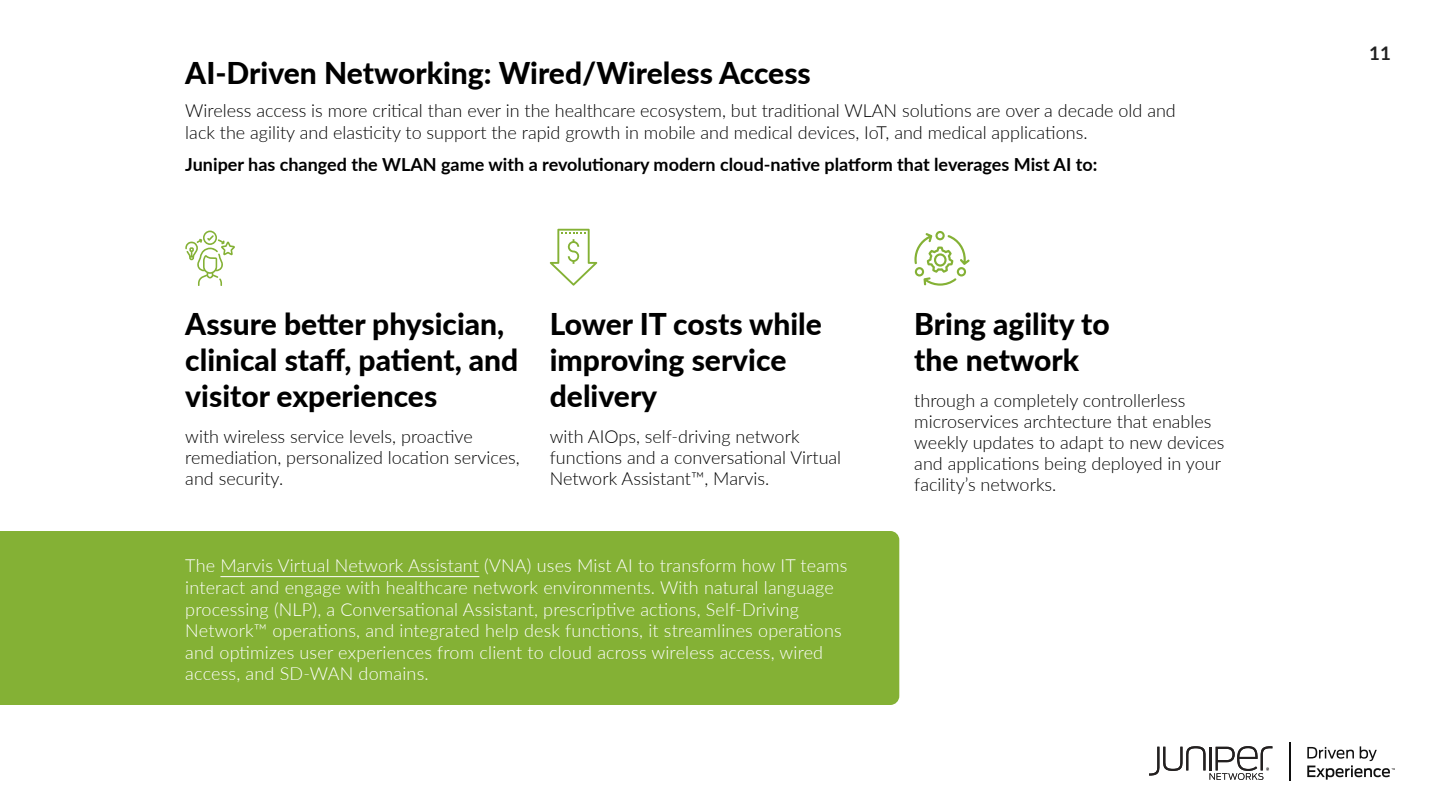
<style>
.page{position:relative;width:1440px;height:810px;background:#fff}
.page>*{position:absolute;margin:0;border:0;box-sizing:border-box;transform-origin:0 0}
.t1{font:800 30px/36px "Lato";color:#000}
.t2{font:700 18.75px "Lato";color:#212121}
.t3{font:300 18px/21px "Lato";color:#000}
.t4{font:300 18px/21.6px "Lato";letter-spacing:.01em;color:#fff}
.t5{font:700 18px "Lato";color:#000}
</style>
<div class="page">
<hr style="left:1289px;top:742px;width:2px;height:39px;background:#0f0f0f">
<svg style="left:1149px;top:746px;width:123px;height:34px"></svg>
<svg style="left:1307px;top:746px;width:88px;height:34px"></svg>
<svg style="left:550px;top:229px;width:47px;height:57px"></svg>
<svg style="left:185px;top:231px;width:50px;height:55px"></svg>
<svg style="left:914px;top:231px;width:56px;height:55px"></svg>
<div style="left:0;top:531px;width:899px;height:174px;background:#84b135"></div>
<hr style="left:220px;top:576px;width:259px;height:1px;background:#fff">
<h1 class="t1" style="left:185px;top:54px;width:627px">AI-Driven Networking: Wired/Wireless Access</h1>
<p class="t3" style="left:185px;top:100px;width:992px;line-height:21.6px">Wireless access is more critical than ever in the healthcare ecosystem, but traditional WLAN solutions are over a decade old and lack the agility and elasticity to support the rapid growth in mobile and medical devices, IoT, and medical applications.</p>
<p class="t5" style="left:185px;top:151px;width:914px">Juniper has changed the WLAN game with a revolutionary modern cloud-native platform that leverages Mist AI to:</p>
<h1 class="t1" style="left:185px;top:305px;width:335px">Assure better physician, clinical staff, patient, and visitor experiences</h1>
<p class="t3" style="left:185px;top:426px;width:336px">with wireless service levels, proactive remediation, personalized location services, and security.</p>
<h1 class="t1" style="left:550px;top:305px;width:274px">Lower IT costs while improving service delivery</h1>
<p class="t3" style="left:550px;top:426px;width:293px">with AIOps, self-driving network functions and a conversational Virtual<br>Network Assistant™, Marvis.</p>
<p class="t4" style="left:185px;top:554px;width:664px">The Marvis Virtual Network Assistant (VNA) uses Mist AI to transform how IT teams interact and engage with healthcare network environments. With natural language processing (NLP), a Conversational Assistant, prescriptive actions, Self-Driving Network™ operations, and integrated help desk functions, it streamlines operations and optimizes user experiences from client to cloud across wireless access, wired access, and SD-WAN domains.</p>
<h1 class="t1" style="left:914px;top:305px;width:197px">Bring agility to the network</h1>
<p class="t3" style="left:914px;top:390px;width:312px">through a completely controllerless microservices archtecture that enables weekly updates to adapt to new devices and applications being deployed in your facility’s networks.</p>
<p class="t2" style="left:1369px;top:39px;width:23px">11</p>
</div>
